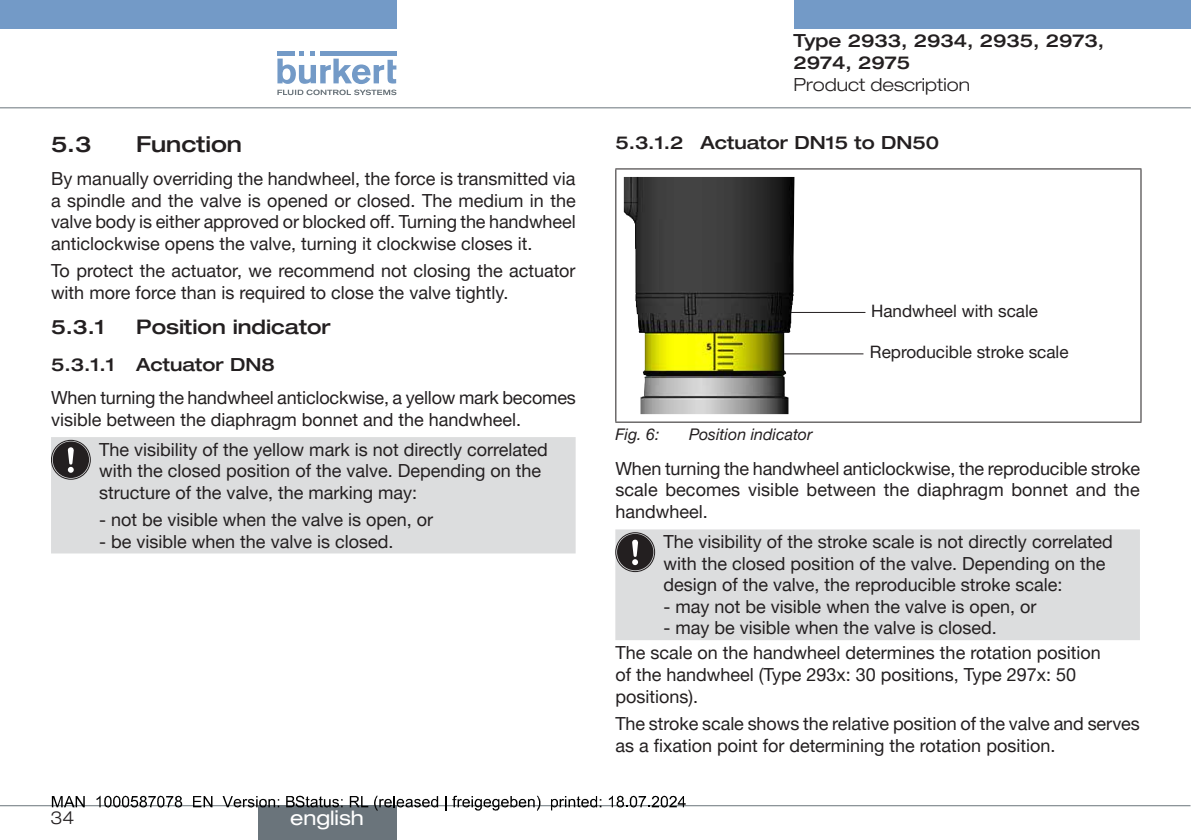
<style>
.page{position:relative;width:1191px;height:840px;background:#fff}
.page>*{position:absolute;margin:0;border:0;box-sizing:border-box;transform-origin:0 0}
.t1{font:500 expanded 22px "Helvetica Neue LTW1 G";color:#231f20}
.t2{font:500 expanded 20px "Helvetica Neue LTW1 G";color:#231f20}
.t3{font:expanded 20px "Helvetica Neue LTW1 G";color:#fff}
.t4{font:18px/21.6px "Helvetica Neue LTW1 G";color:#231f20}
.t5{font:500 expanded 18px/21.6px "Helvetica Neue LTW1 G";color:#231f20}
.t6{font:300 expanded 18px "Helvetica Neue LTW1 G";color:#231f20}
.t7{font:17.2px "Helvetica Neue LTW1 G";color:#231f20}
.t8{font:italic 16px "Helvetica Neue LTW1 G";color:#231f20}
</style>
<div class="page">
<svg style="left:1190px;top:0;width:1px;height:28px"></svg>
<div style="left:0;top:0;width:396px;height:28px;background:#739ac7"></div>
<div style="left:793px;top:0;width:397px;height:28px;background:#739ac7"></div>
<svg style="left:277px;top:51px;width:119px;height:44px"></svg>
<hr style="left:0;top:107px;width:1190px;height:1px;background:#6a747b">
<div style="left:51px;top:437px;width:524px;height:116px;background:#dcddde"></div>
<div style="left:51px;top:439px;width:40px;height:40px;border:1px solid #231f20;border-radius:50%"></div>
<div style="left:53px;top:441px;width:36px;height:36px;background:#231f20;border-radius:50%"></div>
<svg style="left:68px;top:447px;width:6px;height:25px"></svg>
<hr style="left:615px;top:168px;width:526px;height:1px;background:#231f20">
<hr style="left:615px;top:169px;width:1px;height:252px;background:#231f20">
<hr style="left:1140px;top:169px;width:1px;height:252px;background:#231f20">
<hr style="left:615px;top:421px;width:526px;height:1px;background:#231f20">
<hr style="left:779px;top:312px;width:86px;height:1px;background:#231f20">
<hr style="left:777px;top:353px;width:86px;height:1px;background:#231f20">
<img style="left:624px;top:177px;width:170px;height:237px">
<div style="left:615px;top:529px;width:525px;height:110px;background:#dcddde"></div>
<div style="left:615px;top:532px;width:40px;height:39px;border:1px solid #231f20;border-radius:50%"></div>
<div style="left:617px;top:533px;width:36px;height:37px;background:#231f20;border-radius:50%"></div>
<svg style="left:632px;top:539px;width:6px;height:25px"></svg>
<hr style="left:0;top:804px;width:1190px;height:1px;background:#6a747b">
<div style="left:257px;top:805px;width:139px;height:34px;background:#6a747b"></div>
<svg style="left:52px;top:796px;width:33px;height:10px"></svg>
<svg style="left:96px;top:795px;width:86px;height:12px"></svg>
<svg style="left:193px;top:796px;width:19px;height:10px"></svg>
<svg style="left:222px;top:796px;width:57px;height:11px"></svg>
<svg style="left:286px;top:795px;width:56px;height:12px"></svg>
<svg style="left:350px;top:796px;width:18px;height:10px"></svg>
<svg style="left:374px;top:795px;width:64px;height:15px"></svg>
<svg style="left:445px;top:796px;width:1px;height:14px"></svg>
<svg style="left:452px;top:795px;width:88px;height:15px"></svg>
<svg style="left:551px;top:796px;width:50px;height:14px"></svg>
<svg style="left:609px;top:795px;width:76px;height:12px"></svg>
<p class="t1" style="left:51px;top:130px;width:42px">5.3</p>
<p class="t1" style="left:136px;top:130px;width:107px">Function</p>
<p class="t4" style="left:51px;top:167px;width:526px;text-align:justify">By manually overriding the handwheel, the force is transmitted via a spindle and the valve is opened or closed. The medium in the valve body is either approved or blocked off. Turning the handwheel anticlockwise opens the valve, turning it clockwise closes it.</p>
<p class="t4" style="left:51px;top:259px;width:526px">To protect the actuator, we recommend not closing the actuator with more force than is required to close the valve tightly.</p>
<p class="t2" style="left:51px;top:314px;width:55px">5.3.1</p>
<p class="t2" style="left:136px;top:314px;width:196px">Position indicator</p>
<p class="t5" style="left:51px;top:353px;width:225px">5.3.1.1 Actuator DN8</p>
<p class="t4" style="left:51px;top:386px;width:526px">When turning the handwheel anticlockwise, a yellow mark becomes visible between the diaphragm bonnet and the handwheel.</p>
<p class="t4" style="left:99px;top:438px;width:450px">The visibility of the yellow mark is not directly correlated with the closed position of the valve. Depending on the structure of the valve, the marking may:</p>
<p class="t4" style="left:99px;top:508px;width:335px">- not be visible when the valve is open, or</p>
<p class="t4" style="left:99px;top:530px;width:296px">- be visible when the valve is closed.</p>
<p class="t6" style="left:51px;top:806px;width:26px">34</p>
<p class="t3" style="left:290px;top:805px;width:75px">english</p>
<p class="t5" style="left:793px;top:29px;width:312px">Type 2933, 2934, 2935, 2973,<br>2974, 2975</p>
<p class="t6" style="left:793px;top:74px;width:178px">Product description</p>
<p class="t5" style="left:615px;top:131px;width:325px">5.3.1.2 Actuator DN15 to DN50</p>
<p class="t7" style="left:871px;top:300px;width:168px">Handwheel with scale</p>
<p class="t7" style="left:870px;top:341px;width:200px">Reproducible stroke scale</p>
<p class="t8" style="left:615px;top:423px;width:46px">Fig. 6:</p>
<p class="t8" style="left:689px;top:423px;width:125px">Position indicator</p>
<p class="t4" style="left:615px;top:457px;width:526px;text-align:justify">When turning the handwheel anticlockwise, the reproducible stroke scale becomes visible between the diaphragm bonnet and the handwheel.</p>
<p class="t4" style="left:663px;top:530px;width:451px">The visibility of the stroke scale is not directly correlated with the closed position of the valve. Depending on the design of the valve, the reproducible stroke scale:</p>
<p class="t4" style="left:663px;top:595px;width:374px">- may not be visible when the valve is open, or</p>
<p class="t4" style="left:615px;top:615px;width:487px;line-height:25px;text-indent:48px">- may be visible when the valve is closed.<br>The scale on the handwheel determines the rotation position</p>
<p class="t4" style="left:615px;top:663px;width:462px">of the handwheel (Type 293x: 30 positions, Type 297x: 50 positions).</p>
<p class="t4" style="left:615px;top:712px;width:526px">The stroke scale shows the relative position of the valve and serves as a fixation point for determining the rotation position.</p>
</div>
